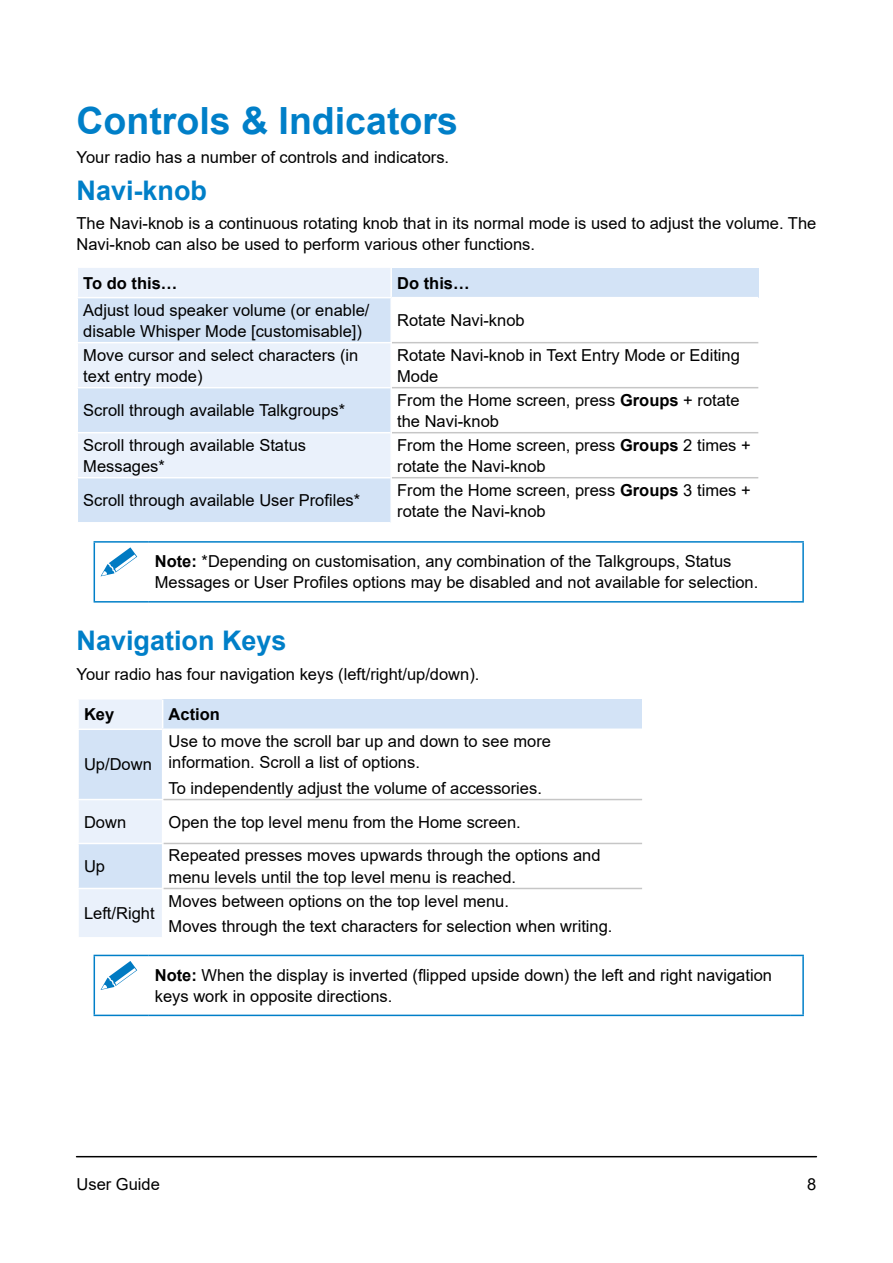
<style>
.page{position:relative;width:893px;height:1263px;background:#fff}
.page>*{position:absolute;margin:0;border:0;box-sizing:border-box;transform-origin:0 0}
.t1{font:700 37.5px "Arial";color:#007fc8}
.t2{font:700 27px "Arial";color:#007fc8}
.t3{font:16.5px/21px "Arial";color:#000}
.t4{font:700 16.5px "Arial";color:#000}
.s1{font-weight:700}
</style>
<div class="page">
<hr style="left:77px;top:1156px;width:739px;height:1px;background:#000">
<div style="left:78px;top:268px;width:312px;height:29px;background:#eaf1fb"></div>
<div style="left:391px;top:268px;width:367px;height:30px;background:#d3e3f6"></div>
<svg style="left:78px;top:298px;width:312px;height:224px;background:#dce8f8"></svg>
<hr style="left:77px;top:342px;width:315px;height:1px;background:#fff">
<hr style="left:77px;top:387px;width:313px;height:1px;background:#fff">
<hr style="left:77px;top:432px;width:313px;height:1px;background:#fff">
<hr style="left:392px;top:342px;width:366px;height:1px;background:#c6c6c6">
<hr style="left:392px;top:387px;width:366px;height:1px;background:#c6c6c6">
<hr style="left:392px;top:432px;width:366px;height:1px;background:#c6c6c6">
<hr style="left:390px;top:268px;width:2px;height:29px;background:#fff">
<hr style="left:391px;top:297px;width:367px;height:1px;background:#fff">
<hr style="left:77px;top:477px;width:313px;height:1px;background:#fff">
<hr style="left:392px;top:477px;width:366px;height:1px;background:#c6c6c6">
<hr style="left:94px;top:541px;width:55px;height:2px;background:#007fc8">
<hr style="left:94px;top:543px;width:1px;height:58px;background:#007fc8">
<hr style="left:149px;top:541px;width:641px;height:2px;background:#007fc8">
<svg style="left:790px;top:541px;width:14px;height:2px"></svg>
<hr style="left:802px;top:543px;width:2px;height:58px;background:#007fc8">
<hr style="left:94px;top:601px;width:55px;height:2px;background:#007fc8">
<hr style="left:149px;top:601px;width:641px;height:2px;background:#007fc8">
<svg style="left:790px;top:601px;width:14px;height:2px"></svg>
<svg style="left:101px;top:547px;width:36px;height:29px"></svg>
<div style="left:163px;top:699px;width:479px;height:30px;background:#d3e3f6"></div>
<hr style="left:163px;top:799px;width:479px;height:1px;background:#c6c6c6">
<hr style="left:163px;top:843px;width:479px;height:1px;background:#c6c6c6">
<hr style="left:163px;top:888px;width:479px;height:1px;background:#c6c6c6">
<svg style="left:78px;top:699px;width:85px;height:238px;background:#dfeaf8"></svg>
<hr style="left:77px;top:728px;width:86px;height:2px;background:#fff">
<hr style="left:163px;top:728px;width:479px;height:2px;background:#fff">
<hr style="left:162px;top:730px;width:1px;height:69px;background:#fff">
<hr style="left:162px;top:800px;width:1px;height:43px;background:#fff">
<hr style="left:162px;top:843px;width:1px;height:45px;background:#fff">
<hr style="left:162px;top:888px;width:1px;height:49px;background:#fff">
<hr style="left:94px;top:955px;width:55px;height:1px;background:#007fc8">
<hr style="left:94px;top:956px;width:1px;height:59px;background:#007fc8">
<hr style="left:149px;top:955px;width:641px;height:1px;background:#007fc8">
<svg style="left:790px;top:955px;width:14px;height:1px"></svg>
<hr style="left:802px;top:956px;width:2px;height:59px;background:#007fc8">
<hr style="left:94px;top:1015px;width:55px;height:1px;background:#007fc8">
<hr style="left:149px;top:1015px;width:641px;height:1px;background:#007fc8">
<svg style="left:790px;top:1015px;width:14px;height:1px"></svg>
<svg style="left:101px;top:961px;width:36px;height:29px"></svg>
<h1 class="t1" style="left:77px;top:94px;width:383px">Controls &amp; Indicators</h1>
<p class="t3" style="left:77px;top:147px;width:374px">Your radio has a number of controls and indicators.</p>
<h2 class="t2" style="left:77px;top:171px;width:132px">Navi-knob</h2>
<p class="t3" style="left:77px;top:213px;width:741px">The Navi-knob is a continuous rotating knob that in its normal mode is used to adjust the volume. The<br>Navi-knob can also be used to perform various other functions.</p>
<p class="t4" style="left:83px;top:271px;width:96px">To do this…</p>
<p class="t4" style="left:397px;top:271px;width:74px">Do this…</p>
<p class="t3" style="left:83px;top:299px;width:288px">Adjust loud speaker volume (or enable/ disable Whisper Mode [customisable])</p>
<p class="t3" style="left:397px;top:310px;width:129px">Rotate Navi-knob</p>
<p class="t3" style="left:83px;top:344px;width:277px">Move cursor and select characters (in text entry mode)</p>
<p class="t3" style="left:397px;top:344px;width:344px">Rotate Navi-knob in Text Entry Mode or Editing<br>Mode</p>
<p class="t3" style="left:83px;top:400px;width:264px">Scroll through available Talkgroups*</p>
<p class="t3" style="left:397px;top:389px;width:344px">From the Home screen, press <span class="s1">Groups</span> + rotate the Navi-knob</p>
<p class="t3" style="left:83px;top:434px;width:224px">Scroll through available Status<br>Messages*</p>
<p class="t3" style="left:397px;top:434px;width:355px">From the Home screen, press <span class="s1">Groups</span> 2 times + rotate the Navi-knob</p>
<p class="t3" style="left:83px;top:490px;width:278px">Scroll through available User Profiles*</p>
<p class="t3" style="left:397px;top:479px;width:355px">From the Home screen, press <span class="s1">Groups</span> 3 times + rotate the Navi-knob</p>
<p class="t3" style="left:155px;top:551px;width:605px"><span class="s1">Note:</span> *Depending on customisation, any combination of the Talkgroups, Status<br>Messages or User Profiles options may be disabled and not available for selection.</p>
<h2 class="t2" style="left:77px;top:621px;width:212px">Navigation Keys</h2>
<p class="t3" style="left:77px;top:663px;width:404px">Your radio has four navigation keys (left/right/up/down).</p>
<p class="t4" style="left:84px;top:703px;width:32px">Key</p>
<p class="t4" style="left:169px;top:703px;width:53px">Action</p>
<p class="t3" style="left:84px;top:754px;width:69px">Up/Down</p>
<p class="t3" style="left:169px;top:731px;width:384px">Use to move the scroll bar up and down to see more information. Scroll a list of options.</p>
<p class="t3" style="left:169px;top:777px;width:375px">To independently adjust the volume of accessories.</p>
<p class="t3" style="left:84px;top:811px;width:44px">Down</p>
<p class="t3" style="left:169px;top:811px;width:354px">Open the top level menu from the Home screen.</p>
<p class="t3" style="left:84px;top:855px;width:23px">Up</p>
<p class="t3" style="left:169px;top:845px;width:433px">Repeated presses moves upwards through the options and menu levels until the top level menu is reached.</p>
<p class="t3" style="left:84px;top:903px;width:72px">Left/Right</p>
<p class="t3" style="left:169px;top:888px;width:445px;line-height:25.2px">Moves between options on the top level menu.<br>Moves through the text characters for selection when writing.</p>
<p class="t3" style="left:155px;top:964px;width:619px"><span class="s1">Note:</span> When the display is inverted (flipped upside down) the left and right navigation keys work in opposite directions.</p>
<p class="t3" style="left:77px;top:1173px;width:85px">User Guide</p>
<p class="t3" style="left:807px;top:1173px;width:11px">8</p>
</div>
